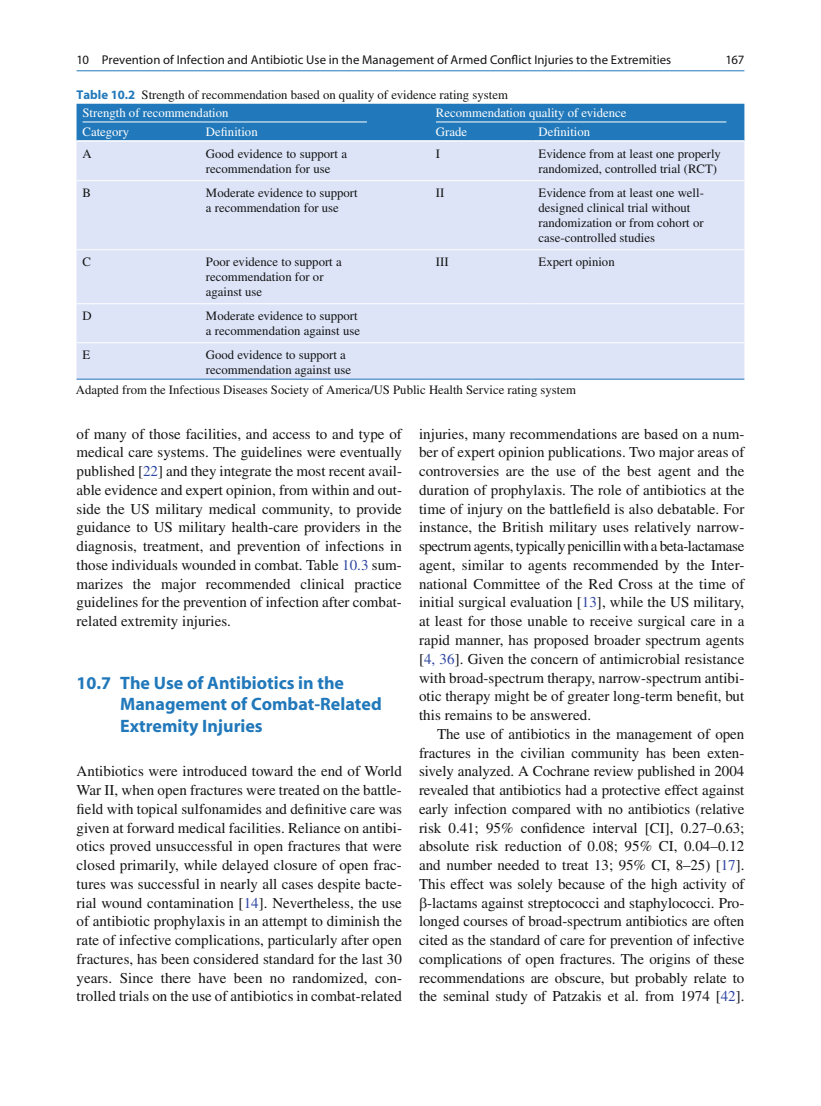
<style>
.page{position:relative;width:821px;height:1106px;background:#fff}
.page>*{position:absolute;margin:0;border:0;box-sizing:border-box;transform-origin:0 0}
.t1{font:700 18px/21.8px "Myriad";color:#2178ba}
.t2{font:15px/18.8px "Times";letter-spacing:-.005em;color:#131413;text-align:justify}
.t3{font:12.75px/15px "Times";color:#131413}
.t4{font:12.75px "Myriad";letter-spacing:.005em;color:#131413}
.t5{font:12.75px "Times";color:#fff}
.s1{font-family:"Myriad";font-weight:700;color:#2178ba}
.s2{color:#2e45a1}
</style>
<div class="page">
<hr style="left:77px;top:70px;width:667px;height:1px;background:#2178ba">
<div style="left:77px;top:104px;width:667px;height:36px;background:#2178ba"></div>
<div style="left:77px;top:142px;width:667px;height:237px;background:#dde4f8"></div>
<hr style="left:430px;top:249px;width:102px;height:1px;background:#fff">
<hr style="left:430px;top:303px;width:102px;height:1px;background:#fff">
<hr style="left:430px;top:342px;width:102px;height:1px;background:#fff">
<hr style="left:430px;top:379px;width:102px;height:1px;background:#2178ba">
<hr style="left:200px;top:249px;width:230px;height:1px;background:#fff">
<hr style="left:200px;top:303px;width:230px;height:1px;background:#fff">
<hr style="left:200px;top:342px;width:230px;height:1px;background:#fff">
<hr style="left:200px;top:379px;width:230px;height:1px;background:#2178ba">
<hr style="left:77px;top:249px;width:123px;height:1px;background:#fff">
<hr style="left:77px;top:303px;width:123px;height:1px;background:#fff">
<hr style="left:77px;top:342px;width:123px;height:1px;background:#fff">
<hr style="left:77px;top:379px;width:123px;height:1px;background:#2178ba">
<hr style="left:532px;top:249px;width:212px;height:1px;background:#fff">
<hr style="left:532px;top:303px;width:212px;height:1px;background:#fff">
<hr style="left:532px;top:342px;width:212px;height:1px;background:#fff">
<hr style="left:532px;top:379px;width:212px;height:1px;background:#2178ba">
<hr style="left:77px;top:180px;width:123px;height:1px;background:#fff">
<hr style="left:200px;top:180px;width:230px;height:1px;background:#fff">
<hr style="left:430px;top:180px;width:102px;height:1px;background:#fff">
<hr style="left:532px;top:180px;width:212px;height:1px;background:#fff">
<hr style="left:83px;top:122px;width:284px;height:1px;background:#fff">
<hr style="left:436px;top:122px;width:290px;height:1px;background:#fff">
<p class="t4" style="left:77px;top:54px;width:596px">10 Prevention of Infection and Antibiotic Use in the Management of Armed Conflict Injuries to the Extremities</p>
<p class="t4" style="left:725px;top:54px;width:20px">167</p>
<p class="t3" style="left:77px;top:87px;width:433px"><span class="s1">Table 10.2</span> Strength of recommendation based on quality of evidence rating system</p>
<p class="t5" style="left:83px;top:106px;width:147px">Strength of recommendation</p>
<p class="t5" style="left:436px;top:106px;width:192px">Recommendation quality of evidence</p>
<p class="t5" style="left:83px;top:124px;width:48px">Category</p>
<p class="t5" style="left:206px;top:124px;width:53px">Definition</p>
<p class="t5" style="left:436px;top:124px;width:33px">Grade</p>
<p class="t5" style="left:538px;top:124px;width:53px">Definition</p>
<p class="t3" style="left:83px;top:146px;width:11px">A</p>
<p class="t3" style="left:206px;top:146px;width:143px">Good evidence to support a recommendation for use</p>
<p class="t3" style="left:436px;top:146px;width:6px">I</p>
<p class="t3" style="left:538px;top:146px;width:184px">Evidence from at least one properly randomized, controlled trial (RCT)</p>
<p class="t3" style="left:83px;top:185px;width:10px">B</p>
<p class="t3" style="left:206px;top:185px;width:153px">Moderate evidence to support a recommendation for use</p>
<p class="t3" style="left:436px;top:185px;width:10px">II</p>
<p class="t3" style="left:538px;top:185px;width:167px">Evidence from at least one well&shy;designed clinical trial without randomization or from cohort or case-controlled studies</p>
<p class="t3" style="left:83px;top:254px;width:10px">C</p>
<p class="t3" style="left:206px;top:254px;width:137px">Poor evidence to support a recommendation for or against use</p>
<p class="t3" style="left:436px;top:254px;width:14px">III</p>
<p class="t3" style="left:538px;top:254px;width:78px">Expert opinion</p>
<p class="t3" style="left:83px;top:308px;width:11px">D</p>
<p class="t3" style="left:206px;top:308px;width:155px">Moderate evidence to support a recommendation against use</p>
<p class="t3" style="left:83px;top:347px;width:9px">E</p>
<p class="t3" style="left:206px;top:347px;width:147px">Good evidence to support a recommendation against use</p>
<p class="t3" style="left:76px;top:382px;width:502px">Adapted from the Infectious Diseases Society of America/US Public Health Service rating system</p>
<p class="t2" style="left:77px;top:424px;width:327px">of many of those facilities, and access to and type of medical care systems. The guidelines were eventually published [<span class="s2">22</span>] and they integrate the most recent avail&shy;able evidence and expert opinion, from within and out&shy;side the US military medical community, to provide guidance to US military health-care providers in the diagnosis, treatment, and prevention of infections in those individuals wounded in combat. Table <span class="s2">10.3</span> sum&shy;marizes the major recommended clinical practice guidelines for the prevention of infection after combat&shy;related extremity injuries.</p>
<p class="t1" style="left:120px;top:672px;width:263px;text-indent:-44px">10.7 The Use of Antibiotics in the<br>Management of Combat-Related<br>Extremity Injuries</p>
<p class="t2" style="left:77px;top:761px;width:327px">Antibiotics were introduced toward the end of World War II, when open fractures were treated on the battle&shy;field with topical sulfonamides and definitive care was given at forward medical facilities. Reliance on antibi&shy;otics proved unsuccessful in open fractures that were closed primarily, while delayed closure of open frac&shy;tures was successful in nearly all cases despite bacte&shy;rial wound contamination [<span class="s2">14</span>]. Nevertheless, the use of antibiotic prophylaxis in an attempt to diminish the rate of infective complications, particularly after open fractures, has been considered standard for the last 30 years. Since there have been no randomized, con&shy;trolled trials on the use of antibiotics in combat-related</p>
<p class="t2" style="left:419px;top:424px;width:327px">injuries, many recommendations are based on a num&shy;ber of expert opinion publications. Two major areas of controversies are the use of the best agent and the duration of prophylaxis. The role of antibiotics at the time of injury on the battlefield is also debatable. For instance, the British military uses relatively narrow&shy;spectrum agents, typically penicillin with a beta-lactamase agent, similar to agents recommended by the Inter&shy;national Committee of the Red Cross at the time of initial surgical evaluation [<span class="s2">13</span>], while the US military, at least for those unable to receive surgical care in a rapid manner, has proposed broader spectrum agents [<span class="s2">4, 36</span>]. Given the concern of antimicrobial resistance with broad-spectrum therapy, narrow-spectrum antibi&shy;otic therapy might be of greater long-term benefit, but this remains to be answered.</p>
<p class="t2" style="left:419px;top:724px;width:327px;text-align:right">The use of antibiotics in the management of open fractures in the civilian community has been exten&shy;sively analyzed. A Cochrane review published in 2004 revealed that antibiotics had a protective effect against early infection compared with no antibiotics (relative risk 0.41; 95% confidence interval [CI], 0.27–0.63; absolute risk reduction of 0.08; 95% CI, 0.04–0.12 and number needed to treat 13; 95% CI, 8–25) [<span class="s2">17</span>].<br>This effect was solely because of the high activity of -lactams against streptococci and staphylococci. Pro&shy;longed courses of broad-spectrum antibiotics are often cited as the standard of care for prevention of infective complications of open fractures. The origins of these recommendations are obscure, but probably relate to the seminal study of Patzakis et al. from 1974 [<span class="s2">42</span>].</p>
</div>
